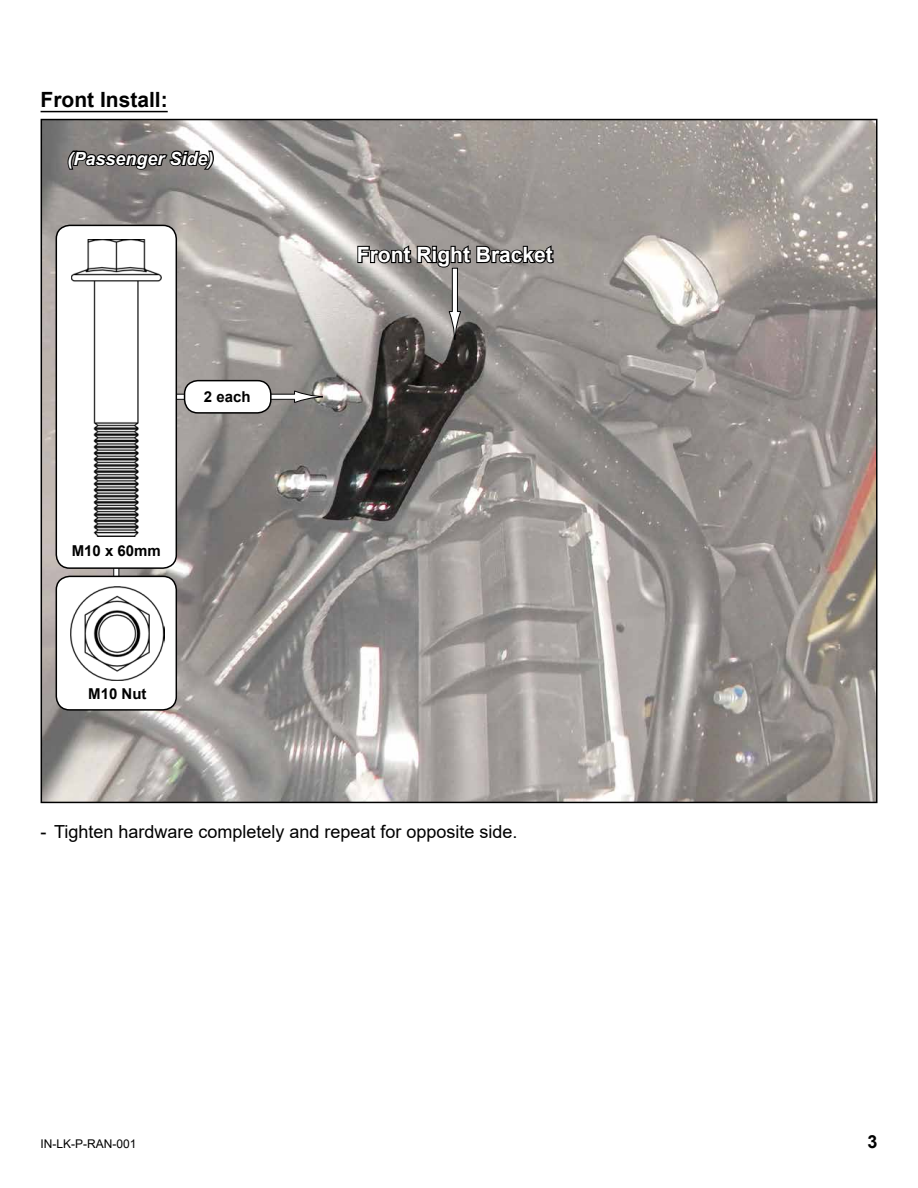
<style>
.page{position:relative;width:918px;height:1188px;background:#fff}
.page>*{position:absolute;margin:0;border:0;box-sizing:border-box;transform-origin:0 0}
.t1{font:700 21px "Arial";color:#fff}
.t2{font:700 21px "Arial";color:#000}
.t3{font:18px "Arial";color:#000}
.t4{font:italic 700 18px "Arial";color:#fff}
.t5{font:700 18px "Arial";color:#000}
.t6{font:700 15px "Arial";color:#000}
.t7{font:12px "Arial";color:#000}
</style>
<div class="page">
<img style="left:44px;top:122px;width:831px;height:678px">
<svg style="left:66px;top:149px;width:149px;height:22px"></svg>
<svg style="left:356px;top:231px;width:199px;height:38px"></svg>
<div style="left:452px;top:268px;width:5px;height:44px;background:#fff"></div>
<div style="left:452px;top:268px;width:6px;height:44px;border:1px solid #000"></div>
<svg style="left:448px;top:311px;width:14px;height:29px"></svg>
<div style="left:63px;top:394px;width:232px;height:5px;background:#fff"></div>
<div style="left:63px;top:394px;width:232px;height:6px;border:1px solid #000"></div>
<svg style="left:294px;top:390px;width:29px;height:13px"></svg>
<div style="left:185px;top:381px;width:86px;height:32px;background:#fff;border-radius:14px"></div>
<div style="left:184px;top:380px;width:88px;height:34px;border:2px solid #000;border-radius:14px"></div>
<div style="left:114px;top:412px;width:5px;height:232px;background:#fff"></div>
<div style="left:56px;top:225px;width:120px;height:343px;background:#fff;border-radius:14px"></div>
<div style="left:56px;top:225px;width:121px;height:344px;border:2px solid #000;border-radius:14px"></div>
<img style="left:71px;top:239px;width:90px;height:298px">
<div style="left:56px;top:576px;width:120px;height:134px;background:#fff;border-radius:14px"></div>
<div style="left:56px;top:576px;width:121px;height:135px;border:2px solid #000;border-radius:14px"></div>
<img style="left:70px;top:586px;width:95px;height:94px">
<hr style="left:41px;top:111px;width:127px;height:1px;background:#000">
<p class="t2" style="left:41px;top:85px;width:129px">Front Install:</p>
<p class="t4" style="left:68px;top:146px;width:148px">(Passenger Side)</p>
<p class="t6" style="left:204px;top:386px;width:48px">2 each</p>
<p class="t6" style="left:72px;top:540px;width:91px">M10 x 60mm</p>
<p class="t6" style="left:88px;top:683px;width:60px">M10 Nut</p>
<p class="t1" style="left:357px;top:240px;width:198px">Front Right Bracket</p>
<p class="t3" style="left:41px;top:820px;width:479px">- Tighten hardware completely and repeat for opposite side.</p>
<p class="t7" style="left:40px;top:1135px;width:98px">IN-LK-P-RAN-001</p>
<p class="t5" style="left:867px;top:1128px;width:12px">3</p>
</div>
